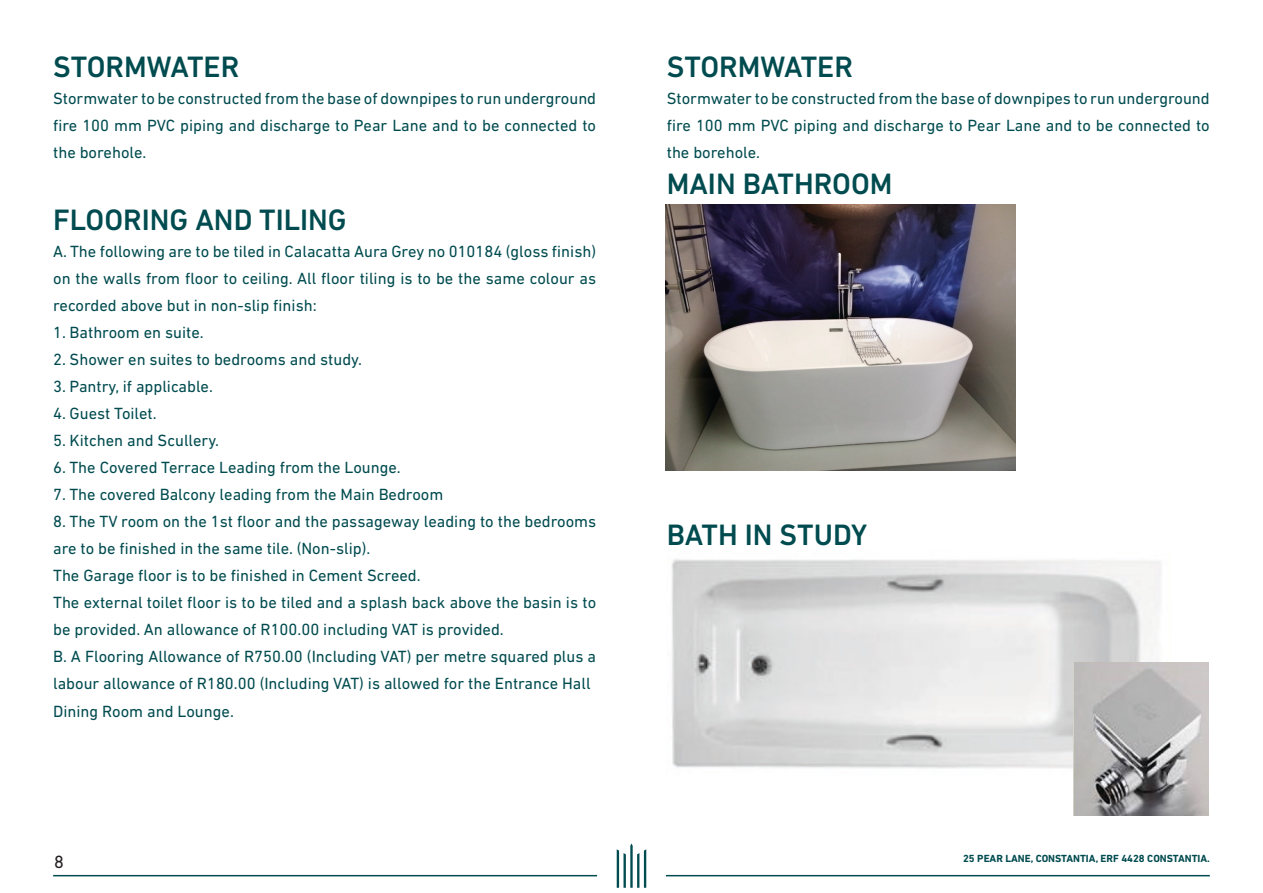
<style>
.page{position:relative;width:1263px;height:893px;background:#fff}
.page>*{position:absolute;margin:0;border:0;box-sizing:border-box;transform-origin:0 0}
.t1{font:500 30px "DIN Next LT Pro";color:#004b4f}
.t2{font:18px "DIN Next LT Pro";color:#231f20}
.t3{font:16.5px/27px "DIN Next LT Pro";color:#004b4f;text-align:justify}
.t4{font:700 10.5px "DIN Next LT Pro";color:#004b4f}
</style>
<div class="page">
<svg style="left:617px;top:843px;width:29px;height:45px"></svg>
<hr style="left:53px;top:875px;width:544px;height:1px;background:#004b4f">
<hr style="left:666px;top:875px;width:544px;height:1px;background:#004b4f">
<img style="left:672px;top:559px;width:489px;height:210px">
<img style="left:666px;top:204px;width:350px;height:267px">
<img style="left:1073px;top:662px;width:136px;height:154px">
<p class="t1" style="left:53px;top:49px;width:188px">STORMWATER</p>
<p class="t3" style="left:53px;top:84px;width:544px">Stormwater to be constructed from the base of downpipes to run underground fire 100 mm PVC piping and discharge to Pear Lane and to be connected to the borehole.</p>
<p class="t1" style="left:53px;top:202px;width:295px">FLOORING AND TILING</p>
<p class="t3" style="left:53px;top:237px;width:545px">A. The following are to be tiled in Calacatta Aura Grey no 010184 (gloss finish) on the walls from floor to ceiling. All floor tiling is to be the same colour as recorded above but in non-slip finish:</p>
<p class="t3" style="left:53px;top:318px;width:152px">1. Bathroom en suite.</p>
<p class="t3" style="left:53px;top:345px;width:310px">2. Shower en suites to bedrooms and study.</p>
<p class="t3" style="left:53px;top:372px;width:161px">3. Pantry, if applicable.</p>
<p class="t3" style="left:53px;top:399px;width:105px">4. Guest Toilet.</p>
<p class="t3" style="left:53px;top:426px;width:167px">5. Kitchen and Scullery.</p>
<p class="t3" style="left:53px;top:453px;width:349px">6. The Covered Terrace Leading from the Lounge.</p>
<p class="t3" style="left:53px;top:480px;width:392px">7. The covered Balcony leading from the Main Bedroom</p>
<p class="t3" style="left:53px;top:507px;width:544px">8. The TV room on the 1st floor and the passageway leading to the bedrooms are to be finished in the same tile. (Non-slip).</p>
<p class="t3" style="left:53px;top:561px;width:369px">The Garage floor is to be finished in Cement Screed.</p>
<p class="t3" style="left:53px;top:588px;width:544px">The external toilet floor is to be tiled and a splash back above the basin is to be provided. An allowance of R100.00 including VAT is provided.</p>
<p class="t3" style="left:53px;top:642px;width:544px">B. A Flooring Allowance of R750.00 (Including VAT) per metre squared plus a labour allowance of R180.00 (Including VAT) is allowed for the Entrance Hall</p>
<p class="t3" style="left:53px;top:698px;width:182px">Dining Room and Lounge.</p>
<p class="t2" style="left:54px;top:851px;width:11px">8</p>
<p class="t1" style="left:667px;top:49px;width:188px">STORMWATER</p>
<p class="t3" style="left:667px;top:84px;width:544px">Stormwater to be constructed from the base of downpipes to run underground fire 100 mm PVC piping and discharge to Pear Lane and to be connected to the borehole.</p>
<p class="t1" style="left:667px;top:166px;width:227px">MAIN BATHROOM</p>
<p class="t1" style="left:667px;top:517px;width:202px">BATH IN STUDY</p>
<p class="t4" style="left:963px;top:853px;width:248px">25 PEAR LANE, CONSTANTIA, ERF 4428 CONSTANTIA.</p>
</div>
